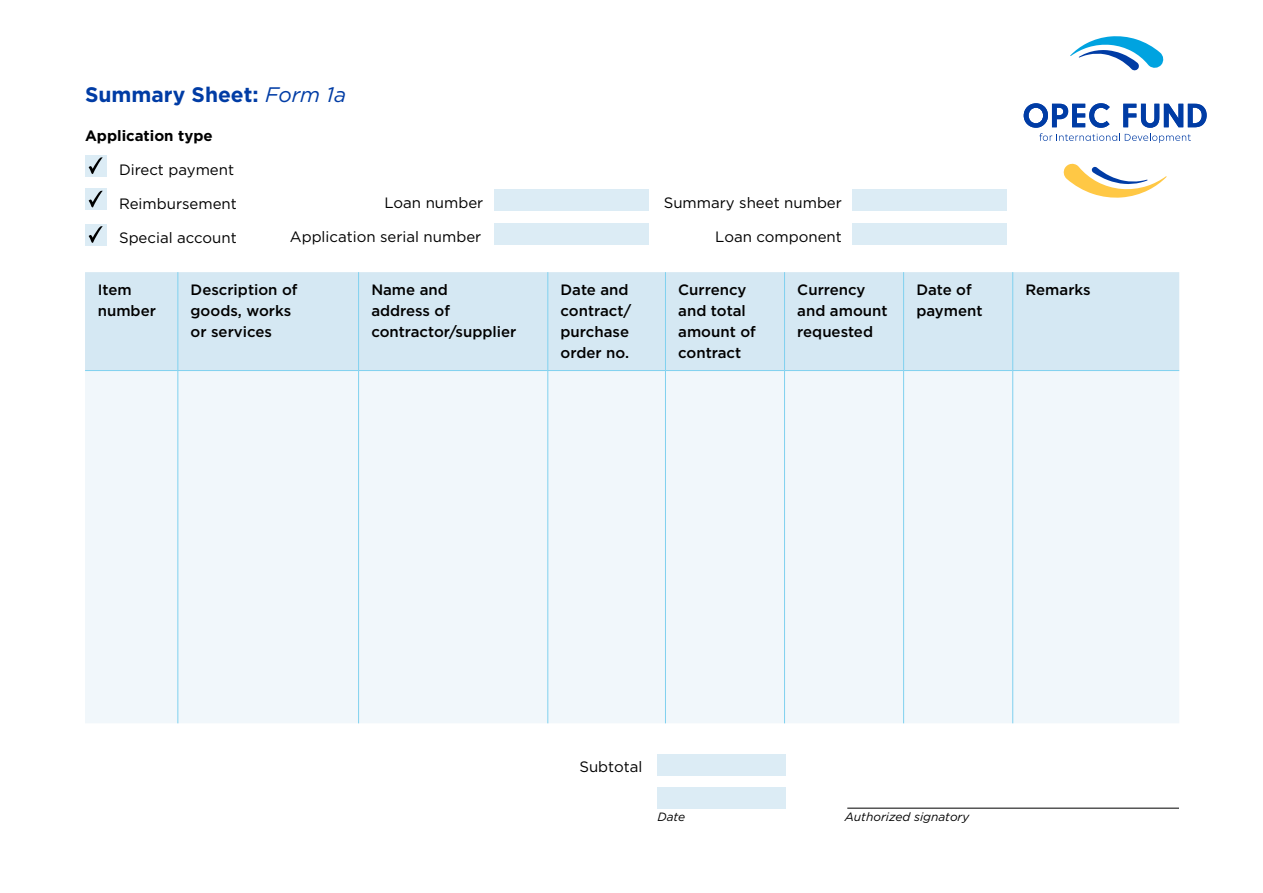
<style>
.page{position:relative;width:1263px;height:893px;background:#fff}
.page>*{position:absolute;margin:0;border:0;box-sizing:border-box;transform-origin:0 0}
.t1{font:700 21px "Gotham";color:#003ca5}
.t2{font:500 15px/21px "Gotham";color:#000}
.t3{font:15px "Gotham";color:#000}
.t4{font:700 15px "Gotham";color:#000}
.t5{font:italic 12px "Gotham";color:#000}
.s1{font-weight:400;font-style:italic}
</style>
<div class="page">
<div style="left:85px;top:272px;width:1094px;height:98px;background:#d5e8f3"></div>
<div style="left:85px;top:371px;width:1094px;height:352px;background:#f1f7fb"></div>
<hr style="left:178px;top:272px;width:1px;height:98px;background:#80d1ef">
<hr style="left:358px;top:272px;width:1px;height:98px;background:#80d1ef">
<hr style="left:547px;top:272px;width:1px;height:98px;background:#80d1ef">
<hr style="left:665px;top:272px;width:1px;height:98px;background:#80d1ef">
<hr style="left:784px;top:272px;width:1px;height:98px;background:#80d1ef">
<hr style="left:903px;top:272px;width:1px;height:98px;background:#80d1ef">
<hr style="left:1012px;top:272px;width:1px;height:98px;background:#80d1ef">
<hr style="left:85px;top:370px;width:93px;height:1px;background:#80d1ef">
<hr style="left:178px;top:370px;width:181px;height:1px;background:#80d1ef">
<hr style="left:178px;top:371px;width:1px;height:352px;background:#80d1ef">
<hr style="left:359px;top:370px;width:189px;height:1px;background:#80d1ef">
<hr style="left:358px;top:371px;width:1px;height:352px;background:#80d1ef">
<hr style="left:548px;top:370px;width:117px;height:1px;background:#80d1ef">
<hr style="left:547px;top:371px;width:1px;height:352px;background:#80d1ef">
<hr style="left:665px;top:370px;width:119px;height:1px;background:#80d1ef">
<hr style="left:665px;top:371px;width:1px;height:352px;background:#80d1ef">
<hr style="left:784px;top:370px;width:120px;height:1px;background:#80d1ef">
<hr style="left:784px;top:371px;width:1px;height:352px;background:#80d1ef">
<hr style="left:904px;top:370px;width:109px;height:1px;background:#80d1ef">
<hr style="left:903px;top:371px;width:1px;height:352px;background:#80d1ef">
<hr style="left:1013px;top:370px;width:166px;height:1px;background:#80d1ef">
<hr style="left:1012px;top:371px;width:1px;height:352px;background:#80d1ef">
<svg style="left:1024px;top:103px;width:182px;height:40px"></svg>
<svg style="left:1063px;top:163px;width:104px;height:35px"></svg>
<svg style="left:1070px;top:36px;width:94px;height:35px"></svg>
<div style="left:85px;top:224px;width:21px;height:21px;background:#dcecf5"></div>
<svg style="left:89px;top:226px;width:14px;height:17px"></svg>
<div style="left:85px;top:189px;width:21px;height:21px;background:#dcecf5"></div>
<svg style="left:89px;top:191px;width:14px;height:17px"></svg>
<div style="left:85px;top:155px;width:21px;height:21px;background:#dcecf5"></div>
<svg style="left:89px;top:157px;width:14px;height:17px"></svg>
<div style="left:494px;top:190px;width:154px;height:21px;background:#dcecf5"></div>
<div style="left:853px;top:190px;width:154px;height:21px;background:#dcecf5"></div>
<div style="left:494px;top:223px;width:154px;height:21px;background:#dcecf5"></div>
<div style="left:853px;top:223px;width:154px;height:21px;background:#dcecf5"></div>
<div style="left:657px;top:754px;width:128px;height:21px;background:#dcecf5"></div>
<div style="left:657px;top:787px;width:128px;height:21px;background:#dcecf5"></div>
<hr style="left:847px;top:808px;width:332px;height:1px;background:#000">
<h1 class="t1" style="left:85px;top:80px;width:263px">Summary Sheet: <span class="s1">Form 1a</span></h1>
<p class="t4" style="left:85px;top:126px;width:129px">Application type</p>
<p class="t3" style="left:119px;top:160px;width:117px">Direct payment</p>
<p class="t3" style="left:119px;top:194px;width:119px">Reimbursement</p>
<p class="t3" style="left:119px;top:228px;width:119px">Special account</p>
<p class="t3" style="left:384px;top:193px;width:100px">Loan number</p>
<p class="t3" style="left:664px;top:193px;width:180px">Summary sheet number</p>
<p class="t3" style="left:290px;top:227px;width:193px">Application serial number</p>
<p class="t3" style="left:715px;top:227px;width:128px">Loan component</p>
<p class="t2" style="left:98px;top:279px;width:60px">Item number</p>
<p class="t2" style="left:191px;top:279px;width:108px">Description of goods, works or services</p>
<p class="t2" style="left:371px;top:279px;width:146px">Name and<br>address of contractor/supplier</p>
<p class="t2" style="left:561px;top:279px;width:72px">Date and contract/ purchase order no.</p>
<p class="t2" style="left:678px;top:279px;width:79px">Currency and total amount of contract</p>
<p class="t2" style="left:797px;top:279px;width:92px">Currency and amount requested</p>
<p class="t2" style="left:916px;top:279px;width:68px">Date of payment</p>
<p class="t2" style="left:1025px;top:279px;width:67px">Remarks</p>
<p class="t3" style="left:579px;top:757px;width:65px">Subtotal</p>
<p class="t5" style="left:657px;top:809px;width:29px">Date</p>
<p class="t5" style="left:845px;top:809px;width:126px">Authorized signatory</p>
</div>
